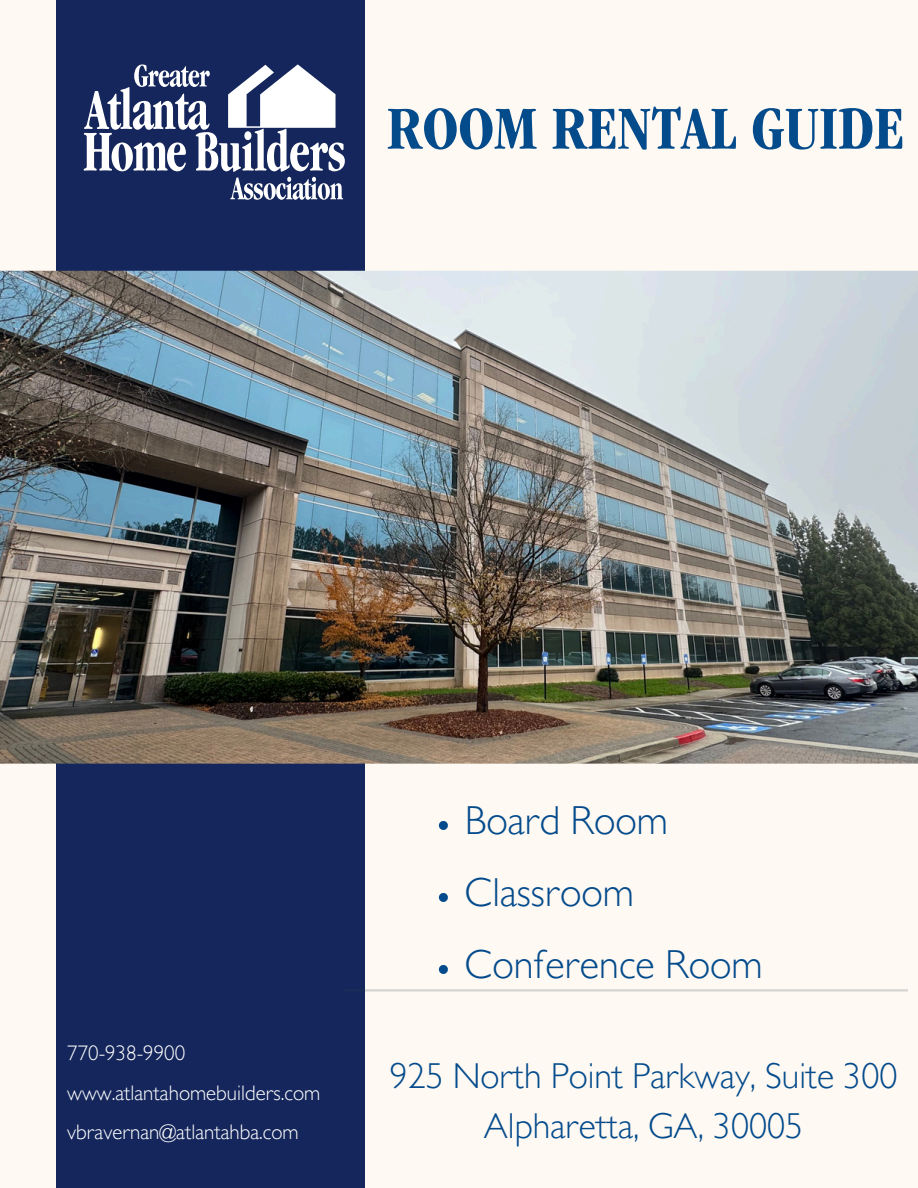
<style>
.page{position:relative;width:918px;height:1188px;background:#fff9f3}
.page>*{position:absolute;margin:0;border:0;box-sizing:border-box;transform-origin:0 0}
.t1{font:700 condensed 63px "ITC Garamond Std";color:#044b8c}
.t2{font:300 40.5px "Gill Sans MT Std";color:#044b8c}
.t3{font:300 36px/49.5px "Gill Sans MT Std";color:#044b8c;text-align:center}
.t4{font:300 21px "Gill Sans MT Std";color:#fff}
</style>
<div class="page">
<div style="left:57px;top:0;width:308px;height:1188px;background:#14265b"></div>
<img style="left:0;top:271px;width:918px;height:493px">
<hr style="left:343px;top:989px;width:565px;height:2px;background:#2a494d">
<svg style="left:84px;top:64px;width:261px;height:136px"></svg>
<svg style="left:439px;top:821px;width:9px;height:9px"></svg>
<svg style="left:439px;top:893px;width:9px;height:9px"></svg>
<svg style="left:439px;top:965px;width:9px;height:9px"></svg>
<h1 class="t1" style="left:387px;top:104px;width:519px">ROOM RENTAL GUIDE</h1>
<p class="t4" style="left:67px;top:1046px;width:120px">770-938-9900</p>
<p class="t4" style="left:67px;top:1086px;width:255px">www.atlantahomebuilders.com</p>
<p class="t4" style="left:67px;top:1125px;width:233px">vbravernan@atlantahba.com</p>
<p class="t2" style="left:465px;top:807px;width:205px">Board Room</p>
<p class="t2" style="left:465px;top:879px;width:171px">Classroom</p>
<p class="t2" style="left:465px;top:951px;width:299px">Conference Room</p>
<h3 class="t3" style="left:390px;top:1057px;width:509px">925 North Point Parkway, Suite 300<br>Alpharetta, GA, 30005</h3>
</div>
